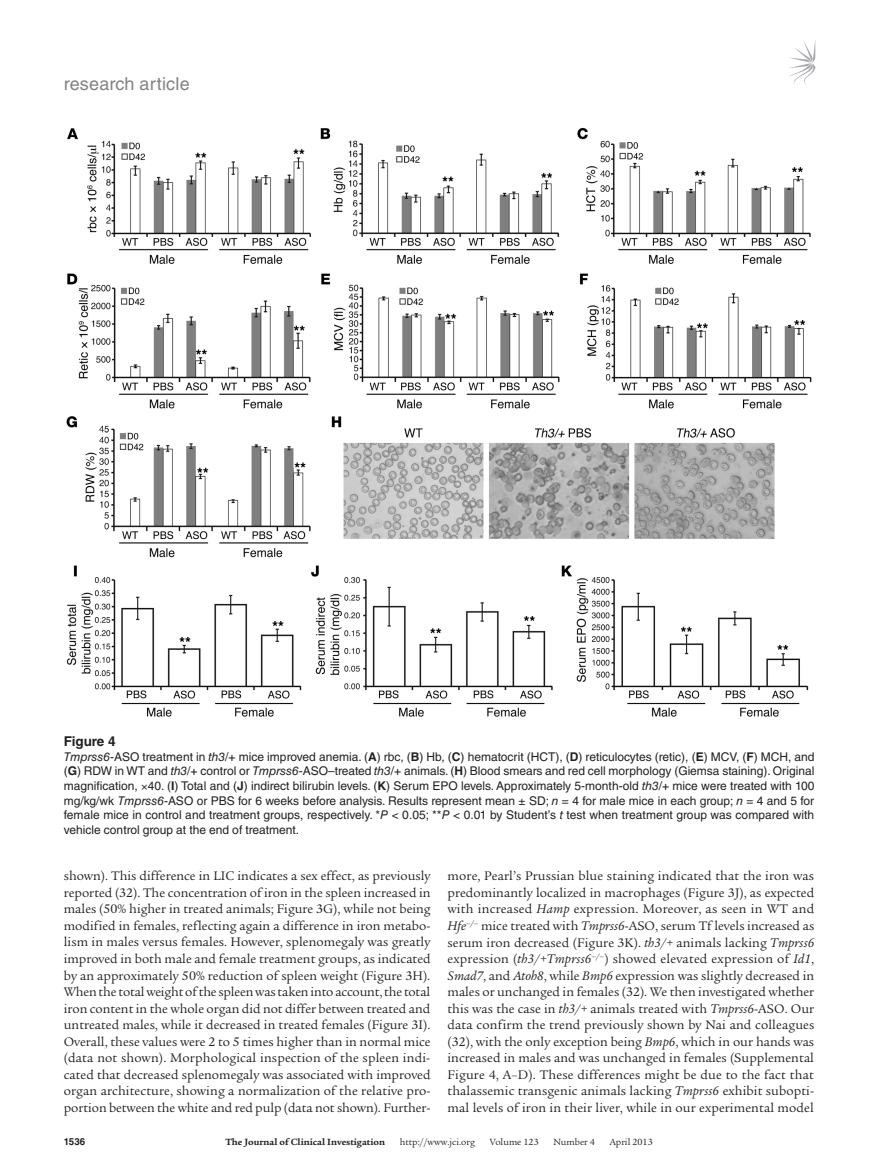
<style>
.page{position:relative;width:878px;height:1175px;background:#fff}
.page>*{position:absolute;margin:0;border:0;box-sizing:border-box;transform-origin:0 0}
.t1{font:18px "Helvetica LT Std";letter-spacing:.01em;color:#808285}
.t2{font:13.5px/16.5px "Legacy Serif Std";letter-spacing:.005em;color:#231f20;text-align:justify}
.t3{font:700 13.5px "Helvetica LT Std";color:#231f20}
.t4{font:12px/14.7px "Helvetica LT Std";color:#231f20;text-align:justify}
.t5{font:9.75px "Legacy Serif Std";color:#231f20}
.t6{font:700 9.75px "Legacy Serif Std";color:#231f20}
.t7{font:700 9.75px "Helvetica LT Std";color:#231f20}
.s1{font-style:italic}
.s2{font-weight:700}
</style>
<div class="page">
<svg style="left:789px;top:42px;width:26px;height:43px"></svg>
<img style="left:66px;top:127px;width:746px;height:590px">
<h1 class="t1" style="left:64px;top:73px;width:127px">research article</h1>
<p class="t3" style="left:64px;top:733px;width:53px">Figure 4</p>
<p class="t4" style="left:64px;top:749px;width:752px"><span class="s1">Tmprss6</span>-ASO treatment in <span class="s1">th3/+</span> mice improved anemia. (<span class="s2">A</span>) rbc, (<span class="s2">B</span>) Hb, (<span class="s2">C</span>) hematocrit (HCT), (<span class="s2">D</span>) reticulocytes (retic), (<span class="s2">E</span>) MCV, (<span class="s2">F</span>) MCH, and (<span class="s2">G</span>) RDW in WT and <span class="s1">th3/+</span> control or <span class="s1">Tmprss6</span>-ASO–treated <span class="s1">th3/+</span> animals. (<span class="s2">H</span>) Blood smears and red cell morphology (Giemsa staining). Original magnification, 40. (<span class="s2">I</span>) Total and (<span class="s2">J</span>) indirect bilirubin levels. (<span class="s2">K</span>) Serum EPO levels. Approximately 5-month-old <span class="s1">th3/+</span> mice were treated with 100 mg/kg/wk <span class="s1">Tmprss6</span>-ASO or PBS for 6 weeks before analysis. Results represent mean ± SD; <span class="s1">n</span> = 4 for male mice in each group; <span class="s1">n</span> = 4 and 5 for female mice in control and treatment groups, respectively. *<span class="s1">P</span> &lt; 0.05; **<span class="s1">P</span> &lt; 0.01 by Student’s <span class="s1">t</span> test when treatment group was compared with vehicle control group at the end of treatment.</p>
<p class="t2" style="left:64px;top:868px;width:368px">shown). This difference in LIC indicates a sex effect, as previously reported (32). The concentration of iron in the spleen increased in males (50% higher in treated animals; Figure 3G), while not being modified in females, reflecting again a difference in iron metabo&shy;lism in males versus females. However, splenomegaly was greatly improved in both male and female treatment groups, as indicated by an approximately 50% reduction of spleen weight (Figure 3H).<br>When the total weight of the spleen was taken into account, the total iron content in the whole organ did not differ between treated and untreated males, while it decreased in treated females (Figure 3I).<br>Overall, these values were 2 to 5 times higher than in normal mice (data not shown). Morphological inspection of the spleen indi&shy;cated that decreased splenomegaly was associated with improved organ architecture, showing a normalization of the relative pro&shy;portion between the white and red pulp (data not shown). Further-</p>
<p class="t2" style="left:447px;top:868px;width:368px">more, Pearl’s Prussian blue staining indicated that the iron was predominantly localized in macrophages (Figure 3J), as expected with increased <span class="s1">Hamp</span> expression. Moreover, as seen in WT and <span class="s1">Hfe</span><sup>–/–</sup> mice treated with <span class="s1">Tmprss6</span>-ASO, serum Tf levels increased as serum iron decreased (Figure 3K). <span class="s1">th3/+</span> animals lacking <span class="s1">Tmprss6 </span>expression (<span class="s1">th3/+Tmprss6</span><sup>–/–</sup>) showed elevated expression of <span class="s1">Id1</span>, <span class="s1">Smad7</span>, and <span class="s1">Atoh8</span>, while <span class="s1">Bmp6</span> expression was slightly decreased in males or unchanged in females (32). We then investigated whether this was the case in <span class="s1">th3/+</span> animals treated with <span class="s1">Tmprss6</span>-ASO. Our data confirm the trend previously shown by Nai and colleagues (32), with the only exception being <span class="s1">Bmp6</span>, which in our hands was increased in males and was unchanged in females (Supplemental Figure 4, A–D). These differences might be due to the fact that thalassemic transgenic animals lacking <span class="s1">Tmprss6</span> exhibit subopti&shy;mal levels of iron in their liver, while in our experimental model</p>
<p class="t7" style="left:64px;top:1135px;width:23px">1536</p>
<p class="t6" style="left:225px;top:1135px;width:161px">The Journal of Clinical Investigation</p>
<p class="t5" style="left:400px;top:1136px;width:77px">http://www.jci.org</p>
<p class="t5" style="left:489px;top:1136px;width:50px">Volume 123</p>
<p class="t5" style="left:553px;top:1136px;width:43px">Number 4</p>
<p class="t5" style="left:609px;top:1136px;width:45px">April 2013</p>
</div>
